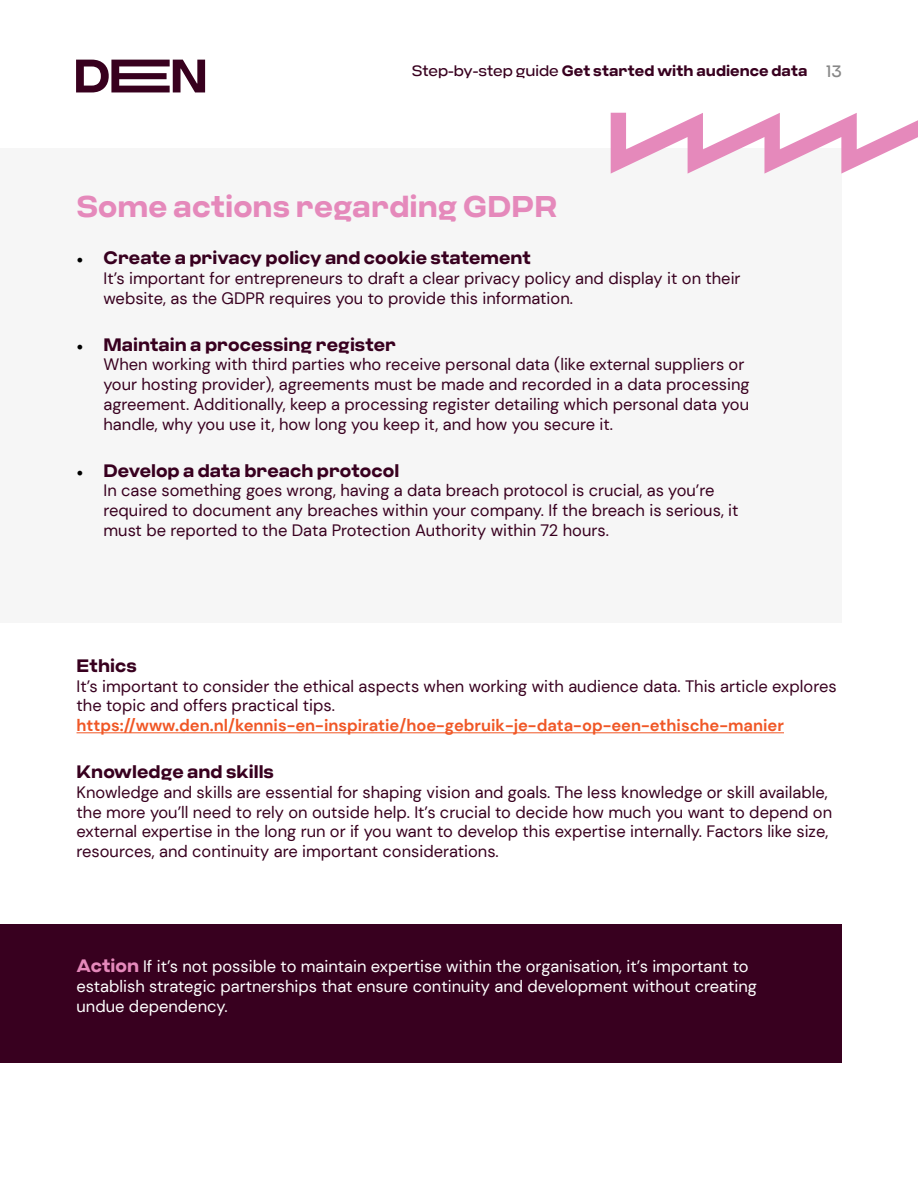
<style>
.page{position:relative;width:918px;height:1188px;background:#fff}
.page>*{position:absolute;margin:0;border:0;box-sizing:border-box;transform-origin:0 0}
.t1{font:700 30px "Criteria CF";color:#e589bb}
.t2{font:700 18px "Criteria CF";color:#38001f}
.t3{font:16.5px/19.8px "DM Sans";color:#38001f}
.t4{font:16.5px/19.8px "DM Sans";color:#fff}
.t5{font:700 16.5px "DM Sans";color:#f05726}
.t6{font:700 15px "Criteria CF";color:#38001f}
.s1{font-weight:400}
.s2{font-weight:400;font-size:16.5px;color:#878787}
.s3{font-family:"Minion Pro";font-weight:400;color:#000}
.s4{font-family:"Criteria CF";font-weight:700;font-size:18px;color:#e589bb}
</style>
<div class="page">
<svg style="left:76px;top:60px;width:129px;height:32px"></svg>
<div style="left:0;top:148px;width:842px;height:474px;background:#f6f6f6"></div>
<svg style="left:611px;top:113px;width:307px;height:61px"></svg>
<div style="left:0;top:924px;width:841px;height:139px;background:#38001f"></div>
<hr style="left:77px;top:732px;width:707px;height:1px;background:#f05726">
<p class="t6" style="left:412px;top:62px;width:431px"><span class="s1">Step-by-step guide</span> Get started with audience data <span class="s2">13</span></p>
<h1 class="t1" style="left:77px;top:189px;width:482px">Some actions regarding GDPR</h1>
<p class="t2" style="left:77px;top:247px;width:456px"><span class="s3">•</span> Create a privacy policy and cookie statement</p>
<p class="t3" style="left:104px;top:268px;width:639px">It’s important for entrepreneurs to draft a clear privacy policy and display it on their website, as the GDPR requires you to provide this information.</p>
<p class="t2" style="left:77px;top:333px;width:321px"><span class="s3">•</span> Maintain a processing register</p>
<p class="t3" style="left:104px;top:355px;width:648px">When working with third parties who receive personal data (like external suppliers or your hosting provider), agreements must be made and recorded in a data processing agreement. Additionally, keep a processing register detailing which personal data you handle, why you use it, how long you keep it, and how you secure it.</p>
<p class="t2" style="left:77px;top:459px;width:324px"><span class="s3">•</span> Develop a data breach protocol</p>
<p class="t3" style="left:104px;top:481px;width:637px">In case something goes wrong, having a data breach protocol is crucial, as you’re required to document any breaches within your company. If the breach is serious, it must be reported to the Data Protection Authority within 72 hours.</p>
<p class="t2" style="left:77px;top:655px;width:62px">Ethics</p>
<p class="t3" style="left:77px;top:676px;width:762px">It’s important to consider the ethical aspects when working with audience data. This article explores the topic and offers practical tips.</p>
<p class="t5" style="left:77px;top:715px;width:709px">https://www.den.nl/kennis-en-inspiratie/hoe-gebruik-je-data-op-een-ethische-manier</p>
<p class="t2" style="left:77px;top:761px;width:199px">Knowledge and skills</p>
<p class="t3" style="left:77px;top:782px;width:757px">Knowledge and skills are essential for shaping vision and goals. The less knowledge or skill available, the more you’ll need to rely on outside help. It’s crucial to decide how much you want to depend on external expertise in the long run or if you want to develop this expertise internally. Factors like size, resources, and continuity are important considerations.</p>
<p class="t4" style="left:77px;top:956px;width:682px"><span class="s4">Action</span> If it’s not possible to maintain expertise within the organisation, it’s important to establish strategic partnerships that ensure continuity and development without creating undue dependency.</p>
</div>
